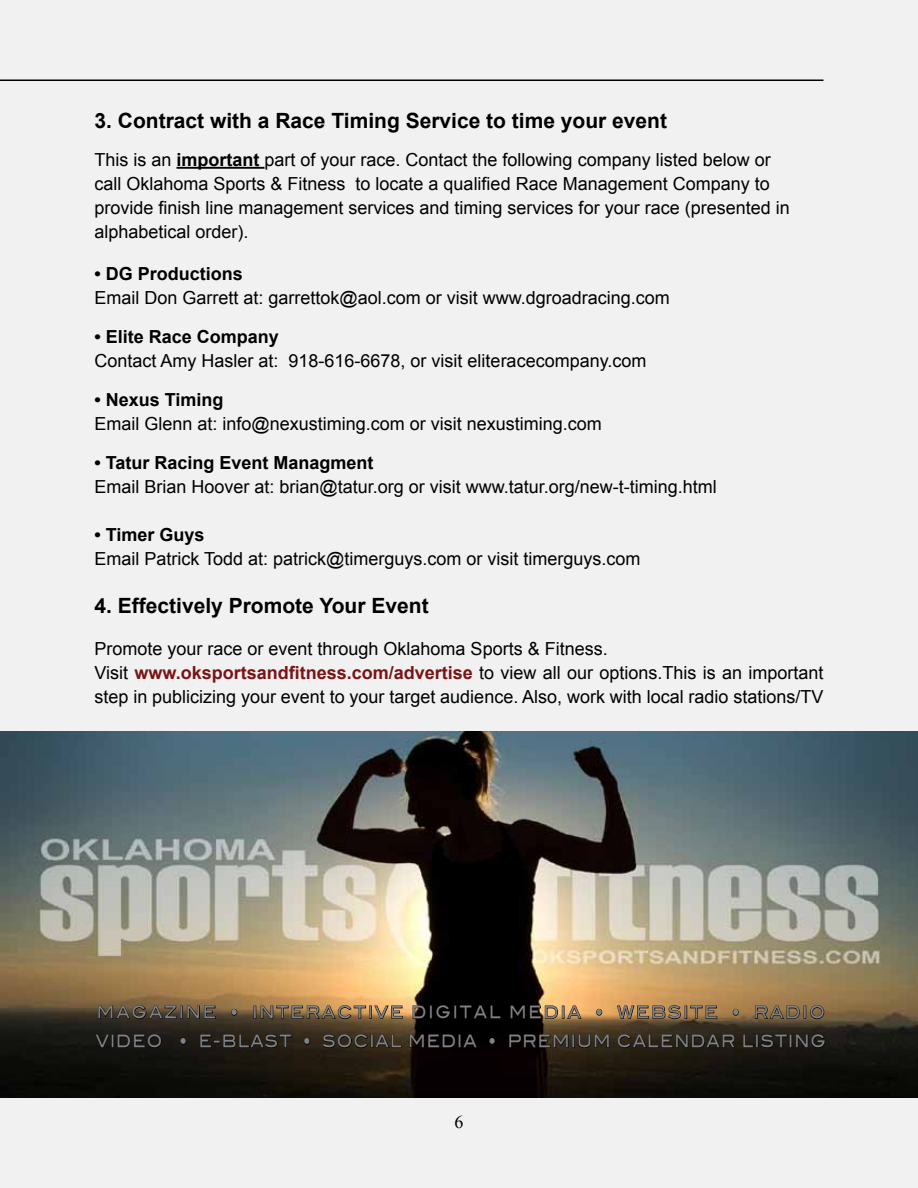
<style>
.page{position:relative;width:918px;height:1188px;background:#f1f1f2}
.page>*{position:absolute;margin:0;border:0;box-sizing:border-box;transform-origin:0 0}
.t1{font:700 21px "Arial";color:#000}
.t2{font:18px/24px "Arial";color:#000}
.t3{font:700 18px "Arial";color:#000}
.t4{font:18px "Times New Roman";color:#000}
.t5{font:16.95px/29px "Blair Md ITCTT Medium";letter-spacing:.14em;color:#808285;scale:.83 1}
.s1{font-weight:700}
.s2{font-weight:700;color:#7b1315}
</style>
<div class="page">
<hr style="left:177px;top:167px;width:88px;height:2px;background:#000">
<hr style="left:0;top:80px;width:824px;height:1px;background:#000">
<img style="left:0;top:731px;width:918px;height:367px">
<svg style="left:98px;top:1005px;width:118px;height:14px;background:#3d3222"></svg>
<svg style="left:231px;top:1009px;width:7px;height:7px"></svg>
<svg style="left:254px;top:1005px;width:149px;height:14px;background:#785a36"></svg>
<svg style="left:412px;top:1005px;width:89px;height:14px"></svg>
<svg style="left:510px;top:1005px;width:72px;height:14px"></svg>
<svg style="left:596px;top:1009px;width:6px;height:7px"></svg>
<svg style="left:617px;top:1005px;width:101px;height:14px"></svg>
<svg style="left:732px;top:1009px;width:7px;height:7px"></svg>
<svg style="left:755px;top:1005px;width:70px;height:14px"></svg>
<svg style="left:95px;top:1034px;width:67px;height:14px"></svg>
<svg style="left:180px;top:1038px;width:7px;height:7px"></svg>
<svg style="left:200px;top:1034px;width:92px;height:14px"></svg>
<svg style="left:304px;top:1038px;width:6px;height:7px"></svg>
<svg style="left:322px;top:1034px;width:80px;height:14px"></svg>
<svg style="left:409px;top:1034px;width:68px;height:14px"></svg>
<svg style="left:489px;top:1038px;width:7px;height:7px"></svg>
<svg style="left:509px;top:1034px;width:101px;height:14px"></svg>
<svg style="left:617px;top:1034px;width:118px;height:14px;background:#1d170f"></svg>
<svg style="left:743px;top:1034px;width:83px;height:14px"></svg>
<p class="t1" style="left:94px;top:107px;width:574px">3. Contract with a Race Timing Service to time your event</p>
<p class="t2" style="left:94px;top:148px;width:697px">This is an <span class="s1">important</span> part of your race. Contact the following company listed below or call Oklahoma Sports &amp; Fitness to locate a qualified Race Management Company to provide finish line management services and timing services for your race (presented in alphabetical order).</p>
<p class="t3" style="left:94px;top:262px;width:150px">• DG Productions</p>
<p class="t2" style="left:94px;top:286px;width:577px">Email Don Garrett at: garrettok@aol.com or visit www.dgroadracing.com</p>
<p class="t3" style="left:94px;top:325px;width:186px">• Elite Race Company</p>
<p class="t2" style="left:94px;top:349px;width:553px">Contact Amy Hasler at: 918-616-6678, or visit eliteracecompany.com</p>
<p class="t3" style="left:94px;top:388px;width:131px">• Nexus Timing</p>
<p class="t2" style="left:94px;top:412px;width:509px">Email Glenn at: info@nexustiming.com or visit nexustiming.com</p>
<p class="t3" style="left:94px;top:451px;width:280px">• Tatur Racing Event Managment</p>
<p class="t2" style="left:94px;top:475px;width:624px">Email Brian Hoover at: brian@tatur.org or visit www.tatur.org/new-t-timing.html</p>
<p class="t3" style="left:94px;top:523px;width:112px">• Timer Guys</p>
<p class="t2" style="left:94px;top:547px;width:548px">Email Patrick Todd at: patrick@timerguys.com or visit timerguys.com</p>
<p class="t1" style="left:94px;top:592px;width:336px">4. Effectively Promote Your Event</p>
<p class="t2" style="left:94px;top:637px;width:730px">Promote your race or event through Oklahoma Sports &amp; Fitness.<br>Visit <span class="s2">www.oksportsandfitness.com/advertise</span> to view all our options.This is an important step in publicizing your event to your target audience. Also, work with local radio stations/TV</p>
<p class="t5" style="left:96px;top:996px;width:881px">MAGAZINE • INTERACTIVE DIGITAL MEDIA • WEBSITE • RADIO<br>VIDEO • E-BLAST • SOCIAL MEDIA • PREMIUM CALENDAR LISTING</p>
<p class="t4" style="left:454px;top:1110px;width:10px">6</p>
</div>
